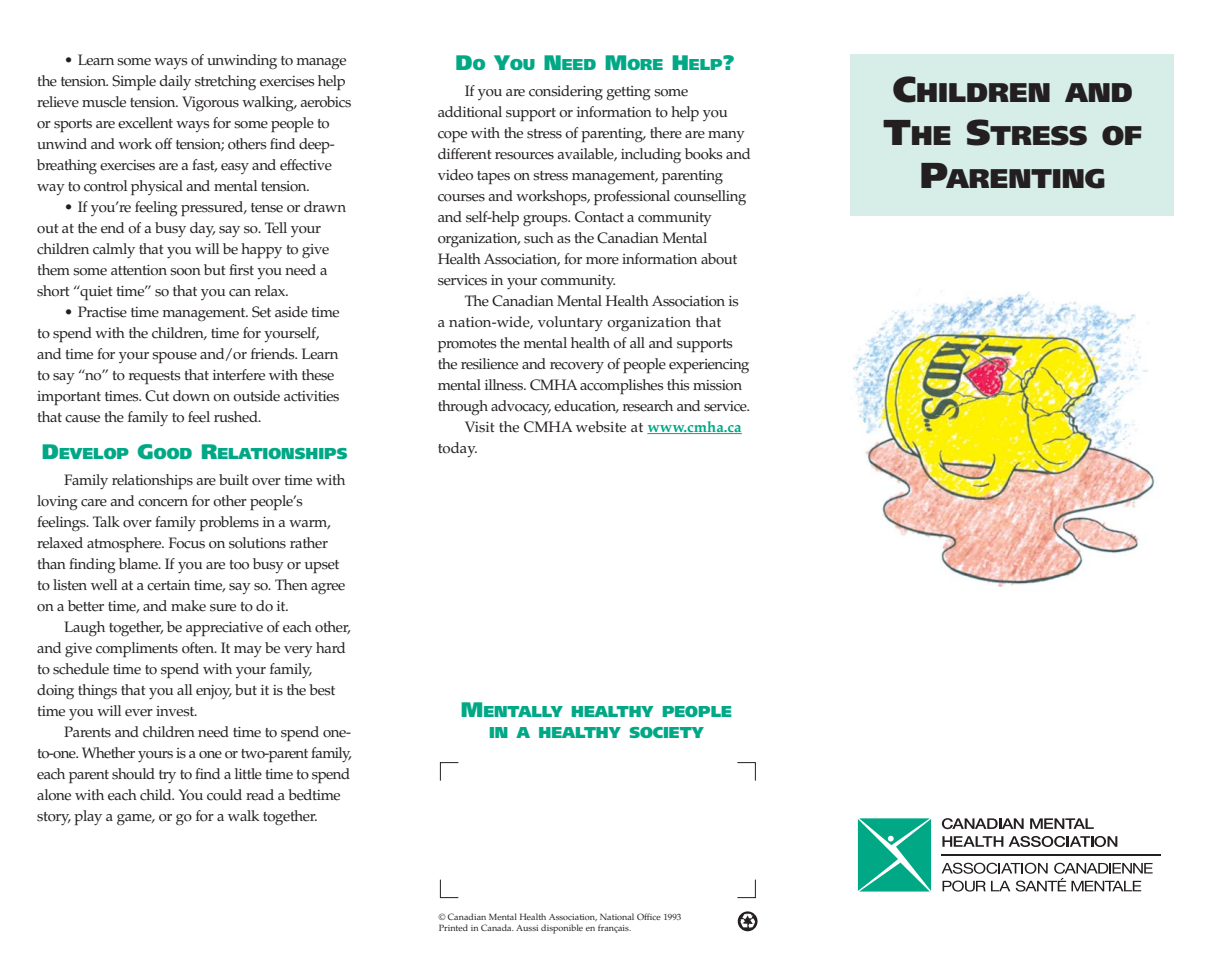
<style>
.page{position:relative;width:1215px;height:972px;background:#fff}
.page>*{position:absolute;margin:0;border:0;box-sizing:border-box;transform-origin:0 0}
.t1{font:900 27px/43.2px "Frutiger";color:#231f20;text-align:center}
.t2{font:900 15.75px/21px "Frutiger";color:#00a886;text-align:center}
.t3{font:15px/21px "Palatino";letter-spacing:-.025em;color:#231f20}
.t4{font:15px "Palatino";color:#231f20}
.t5{font:15px "Palatino";letter-spacing:-.045em;color:#231f20}
.t6{font:9px/10.9px "Palatino";color:#231f20}
.s1{font-size:21px}
.s2{font-weight:700;color:#00a886}
.s3{font-size:36px}
</style>
<div class="page">
<div style="left:850px;top:54px;width:324px;height:162px;background:#d7ede7"></div>
<img style="left:852px;top:291px;width:303px;height:297px">
<svg style="left:942px;top:818px;width:82px;height:11px"></svg>
<svg style="left:1030px;top:818px;width:64px;height:11px"></svg>
<svg style="left:942px;top:836px;width:61px;height:11px"></svg>
<svg style="left:1009px;top:836px;width:108px;height:11px"></svg>
<svg style="left:942px;top:863px;width:211px;height:29px"></svg>
<svg style="left:858px;top:818px;width:73px;height:74px;background:#23b496"></svg>
<hr style="left:942px;top:854px;width:219px;height:2px;background:#231f20">
<svg style="left:440px;top:762px;width:316px;height:136px"></svg>
<svg style="left:738px;top:911px;width:20px;height:20px"></svg>
<hr style="left:647px;top:433px;width:38px;height:1px;background:#00a886">
<hr style="left:683px;top:433px;width:59px;height:1px;background:#00a886">
<p class="t3" style="left:37px;top:51px;width:316px;text-indent:27px">• Learn some ways of unwinding to manage the tension. Simple daily stretching exercises help relieve muscle tension. Vigorous walking, aerobics or sports are excellent ways for some people to unwind and work off tension; others find deep&shy;breathing exercises are a fast, easy and effective way to control physical and mental tension.</p>
<p class="t3" style="left:37px;top:198px;width:310px;text-indent:27px">• If you’re feeling pressured, tense or drawn out at the end of a busy day, say so. Tell your children calmly that you will be happy to give them some attention soon but first you need a short “quiet time” so that you can relax.</p>
<p class="t3" style="left:37px;top:303px;width:304px;text-indent:27px">• Practise time management. Set aside time to spend with the children, time for yourself, and time for your spouse and/or friends. Learn to say “no” to requests that interfere with these important times. Cut down on outside activities that cause the family to feel rushed.</p>
<p class="t2" style="left:42px;top:444px;width:307px"><span class="s1">D</span>EVELOP <span class="s1">G</span>OOD <span class="s1">R</span>ELATIONSHIPS</p>
<p class="t3" style="left:64px;top:471px;width:283px">Family relationships are built over time with</p>
<p class="t3" style="left:37px;top:492px;width:267px">loving care and concern for other people’s</p>
<p class="t3" style="left:37px;top:513px;width:295px">feelings. Talk over family problems in a warm,</p>
<p class="t3" style="left:37px;top:534px;width:292px">relaxed atmosphere. Focus on solutions rather</p>
<p class="t3" style="left:37px;top:555px;width:304px">than finding blame. If you are too busy or upset</p>
<p class="t3" style="left:37px;top:576px;width:310px">to listen well at a certain time, say so. Then agree</p>
<p class="t3" style="left:37px;top:597px;width:253px">on a better time, and make sure to do it.</p>
<p class="t3" style="left:64px;top:618px;width:288px">Laugh together, be appreciative of each other,</p>
<p class="t3" style="left:37px;top:639px;width:310px">and give compliments often. It may be very hard</p>
<p class="t3" style="left:37px;top:660px;width:276px">to schedule time to spend with your family,</p>
<p class="t3" style="left:37px;top:681px;width:300px">doing things that you all enjoy, but it is the best</p>
<p class="t3" style="left:37px;top:702px;width:162px">time you will ever invest.</p>
<p class="t3" style="left:64px;top:723px;width:288px">Parents and children need time to spend one-</p>
<p class="t5" style="left:37px;top:747px;width:316px">to-one. Whether yours is a one or two-parent family,</p>
<p class="t3" style="left:37px;top:765px;width:315px">each parent should try to find a little time to spend</p>
<p class="t3" style="left:37px;top:786px;width:305px">alone with each child. You could read a bedtime</p>
<p class="t3" style="left:37px;top:807px;width:282px">story, play a game, or go for a walk together.</p>
<p class="t2" style="left:456px;top:55px;width:281px"><span class="s1">D</span>O <span class="s1">Y</span>OU <span class="s1">N</span>EED <span class="s1">M</span>ORE <span class="s1">H</span>ELP<span class="s1">?</span></p>
<p class="t3" style="left:465px;top:82px;width:225px">If you are considering getting some</p>
<p class="t3" style="left:438px;top:103px;width:292px">additional support or information to help you</p>
<p class="t3" style="left:438px;top:124px;width:309px">cope with the stress of parenting, there are many</p>
<p class="t3" style="left:438px;top:145px;width:315px">different resources available, including books and</p>
<p class="t3" style="left:438px;top:166px;width:287px">video tapes on stress management, parenting</p>
<p class="t3" style="left:438px;top:187px;width:310px">courses and workshops, professional counselling</p>
<p class="t3" style="left:438px;top:208px;width:276px">and self-help groups. Contact a community</p>
<p class="t3" style="left:438px;top:229px;width:271px">organization, such as the Canadian Mental</p>
<p class="t3" style="left:438px;top:250px;width:301px">Health Association, for more information about</p>
<p class="t3" style="left:438px;top:271px;width:180px">services in your community.</p>
<p class="t3" style="left:465px;top:292px;width:276px">The Canadian Mental Health Association is</p>
<p class="t4" style="left:438px;top:316px;width:285px">a nation-wide, voluntary organization that</p>
<p class="t3" style="left:438px;top:334px;width:297px">promotes the mental health of all and supports</p>
<p class="t3" style="left:438px;top:355px;width:313px">the resilience and recovery of people experiencing</p>
<p class="t3" style="left:438px;top:376px;width:306px">mental illness. CMHA accomplishes this mission</p>
<p class="t3" style="left:438px;top:397px;width:314px">through advocacy, education, research and service.</p>
<p class="t4" style="left:465px;top:421px;width:279px">Visit the CMHA website at <span class="s2">www.cmha.ca</span></p>
<p class="t3" style="left:438px;top:439px;width:42px">today.</p>
<p class="t2" style="left:461px;top:703px;width:273px"><span class="s1">M</span>ENTALLY HEALTHY PEOPLE<br>IN A HEALTHY SOCIETY</p>
<p class="t6" style="left:439px;top:913px;width:244px">© Canadian Mental Health Association, National Office 1993<br>Printed in Canada. Aussi disponible en français.</p>
<p class="t1" style="left:884px;top:73px;width:260px"><span class="s3">C</span>HILDREN AND<br><span class="s3">T</span>HE <span class="s3">S</span>TRESS OF<br><span class="s3">P</span>ARENTING</p>
</div>
